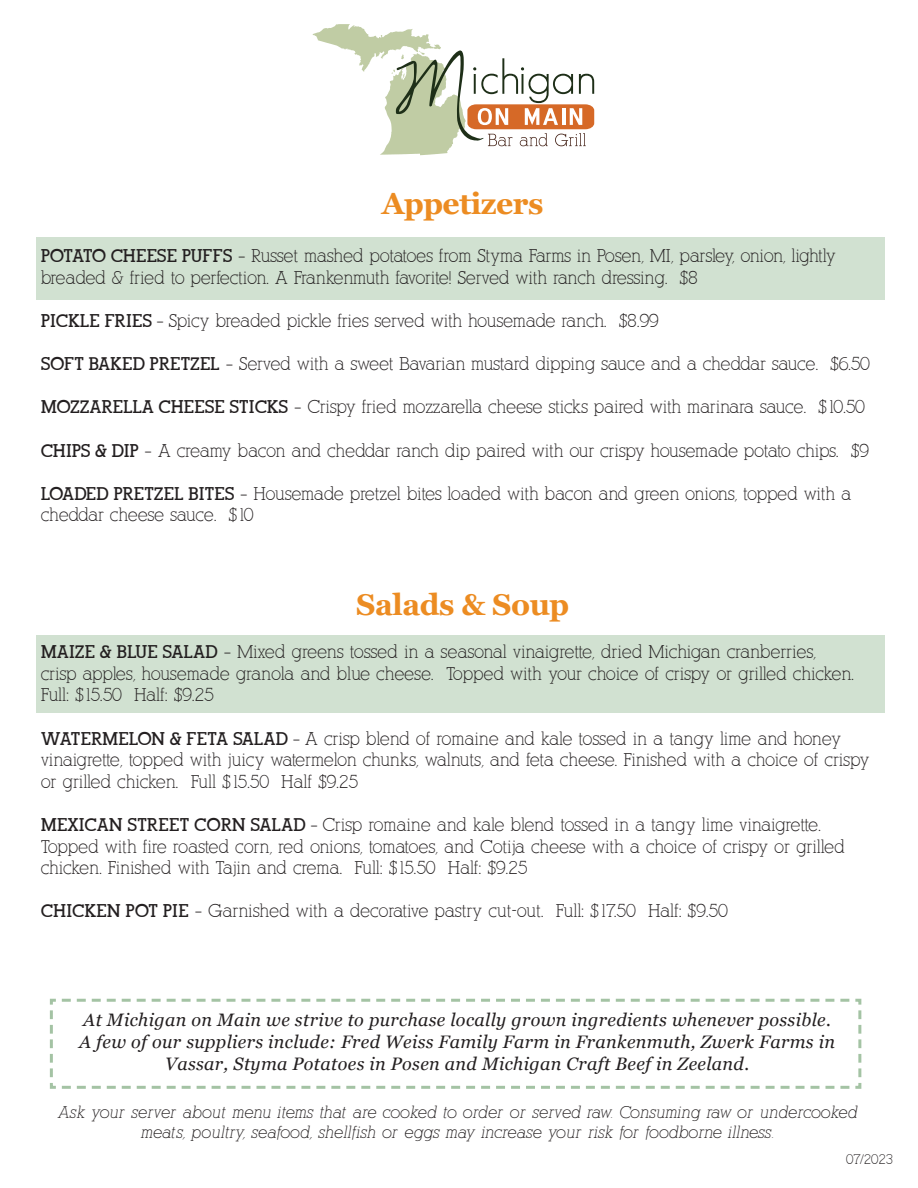
<style>
.page{position:relative;width:918px;height:1188px;background:#fff}
.page>*{position:absolute;margin:0;border:0;box-sizing:border-box;transform-origin:0 0}
.subheadings{font:700 30px "Georgia";letter-spacing:-.015em;color:#ec8c22}
.Body_Copy{font:18px/21.6px "Alexandria FLF";letter-spacing:-.015em;color:#231f20}
.Body_Copy-2{font:italic 18px/21.6px "Georgia";letter-spacing:.02em;color:#231f20;text-align:center}
.Body_Copy-3{font:italic 16.5px/19.8px "Alexandria FLF";color:#231f20;text-align:center}
.Body_Copy-4{font:13.5px "Alexandria FLF";color:#231f20}
.s1{font-weight:700}
</style>
<div class="page">
<svg style="left:313px;top:24px;width:281px;height:131px"></svg>
<div style="left:36px;top:237px;width:849px;height:62px;background:#d1e1d1"></div>
<div style="left:36px;top:635px;width:849px;height:77px;background:#d1e1d1"></div>
<svg style="left:49px;top:998px;width:813px;height:91px"></svg>
<p class="subheadings" style="left:382px;top:184px;width:163px">Appetizers</p>
<p class="Body_Copy" style="left:41px;top:245px;width:797px"><span class="s1">POTATO CHEESE PUFFS</span> – Russet mashed potatoes from Styma Farms in Posen, MI, parsley, onion, lightly breaded &amp; fried to perfection. A Frankenmuth favorite! Served with ranch dressing. $8</p>
<p class="Body_Copy" style="left:41px;top:310px;width:619px"><span class="s1">PICKLE FRIES</span> – Spicy breaded pickle fries served with housemade ranch. $8.99</p>
<p class="Body_Copy" style="left:41px;top:353px;width:831px"><span class="s1">SOFT BAKED PRETZEL</span> – Served with a sweet Bavarian mustard dipping sauce and a cheddar sauce. $6.50</p>
<p class="Body_Copy" style="left:41px;top:396px;width:826px"><span class="s1">MOZZARELLA CHEESE STICKS</span> – Crispy fried mozzarella cheese sticks paired with marinara sauce. $10.50</p>
<p class="Body_Copy" style="left:41px;top:440px;width:830px"><span class="s1">CHIPS &amp; DIP</span> – A creamy bacon and cheddar ranch dip paired with our crispy housemade potato chips. $9</p>
<p class="Body_Copy" style="left:41px;top:483px;width:812px"><span class="s1">LOADED PRETZEL BITES</span> – Housemade pretzel bites loaded with bacon and green onions, topped with a cheddar cheese sauce. $10</p>
<p class="subheadings" style="left:356px;top:585px;width:215px">Salads &amp; Soup</p>
<p class="Body_Copy" style="left:41px;top:641px;width:777px"><span class="s1">MAIZE &amp; BLUE SALAD</span> – Mixed greens tossed in a seasonal vinaigrette, dried Michigan cranberries,</p>
<p class="Body_Copy" style="left:41px;top:663px;width:815px">crisp apples, housemade granola and blue cheese. Topped with your choice of crispy or grilled chicken.<br>Full: $15.50 Half: $9.25</p>
<p class="Body_Copy" style="left:41px;top:728px;width:830px"><span class="s1">WATERMELON &amp; FETA SALAD</span> – A crisp blend of romaine and kale tossed in a tangy lime and honey vinaigrette, topped with juicy watermelon chunks, walnuts, and feta cheese. Finished with a choice of crispy or grilled chicken. Full $15.50 Half $9.25</p>
<p class="Body_Copy" style="left:41px;top:814px;width:806px"><span class="s1">MEXICAN STREET CORN SALAD</span> – Crisp romaine and kale blend tossed in a tangy lime vinaigrette.<br>Topped with fire roasted corn, red onions, tomatoes, and Cotija cheese with a choice of crispy or grilled chicken. Finished with Tajin and crema. Full: $15.50 Half: $9.25</p>
<p class="Body_Copy" style="left:41px;top:900px;width:689px"><span class="s1">CHICKEN POT PIE</span> – Garnished with a decorative pastry cut-out. Full: $17.50 Half: $9.50</p>
<p class="Body_Copy-2" style="left:79px;top:1009px;width:757px">At Michigan on Main we strive to purchase locally grown ingredients whenever possible.<br>A few of our suppliers include: Fred Weiss Family Farm in Frankenmuth, Zwerk Farms in<br>Vassar, Styma Potatoes in Posen and Michigan Craft Beef in Zeeland.</p>
<p class="Body_Copy-3" style="left:57px;top:1103px;width:801px">Ask your server about menu items that are cooked to order or served raw. Consuming raw or undercooked meats, poultry, seafood, shellfish or eggs may increase your risk for foodborne illness.</p>
<p class="Body_Copy-4" style="left:846px;top:1152px;width:48px">07/2023</p>
</div>
